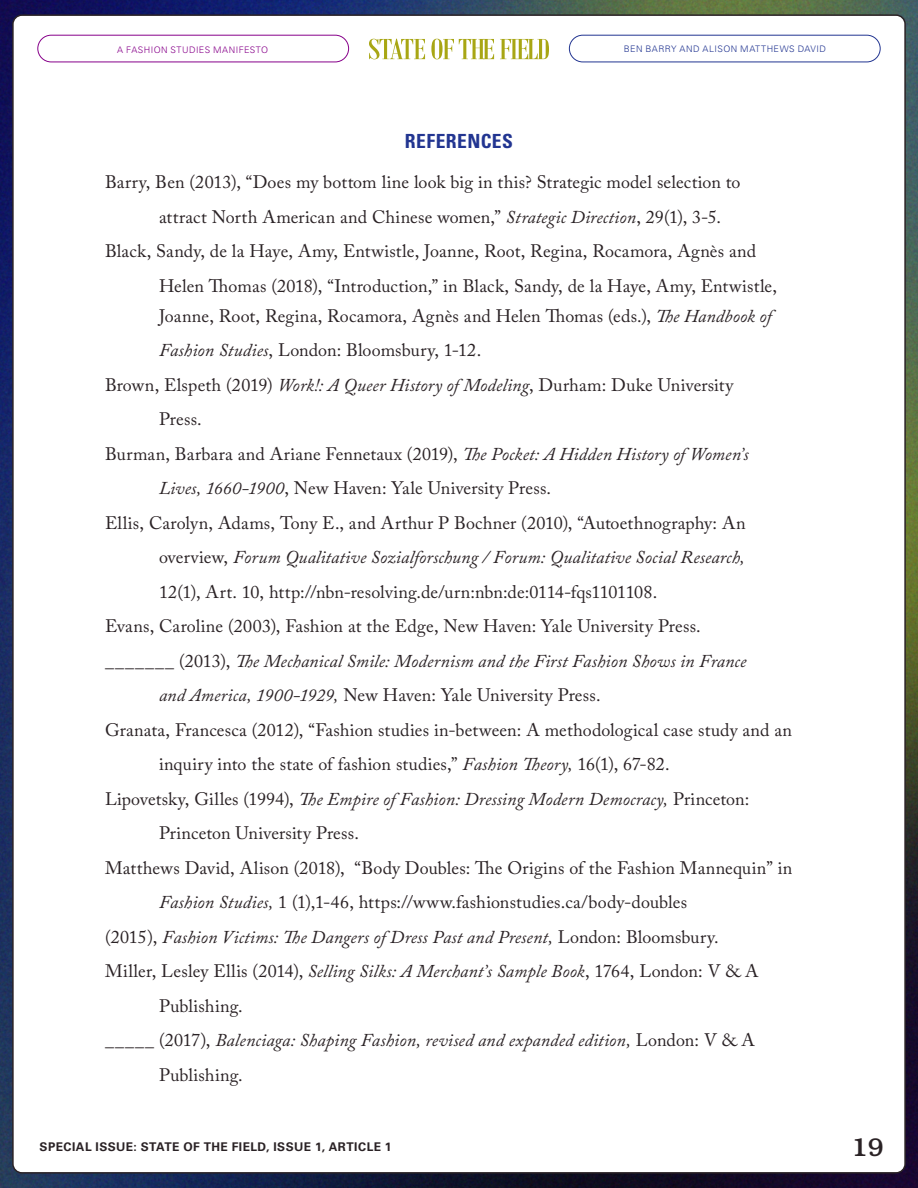
<style>
.page{position:relative;width:918px;height:1188px;background:#fff}
.page>*{position:absolute;margin:0;border:0;box-sizing:border-box;transform-origin:0 0}
.t1{font:500 25.95px "Bookman Std";color:#2a2225}
.Subhead{font:700 condensed 19.5px "Univers LT Std";letter-spacing:.025em;color:#223591}
.References{font:18px/30px "Adobe Caslon Pro";letter-spacing:.005em;color:#2a2225}
.References-2{font:italic 18px "Adobe Caslon Pro";letter-spacing:.005em;color:#2a2225}
.t2{font:700 12px "Univers LT Std";letter-spacing:.04em;color:#2a2225}
.t3{font:300 9px "Univers LT Std";letter-spacing:.05em;color:#223591}
.t4{font:300 9px "Univers LT Std";letter-spacing:.05em;color:#87008a}
.s1{font-style:italic}
.s2{font-style:normal}
</style>
<div class="page">
<img style="left:0;top:0;width:918px;height:1188px">
<div style="left:13px;top:15px;width:892px;height:1158px;background:#fff;border-radius:9px"></div>
<div style="left:37px;top:35px;width:312px;height:27px;border:1px solid #87008a;border-radius:13px"></div>
<div style="left:569px;top:35px;width:312px;height:27px;border:1px solid #223591;border-radius:13px"></div>
<svg style="left:369px;top:39px;width:56px;height:20px"></svg>
<svg style="left:431px;top:39px;width:63px;height:20px"></svg>
<svg style="left:500px;top:39px;width:49px;height:20px"></svg>
<p class="t4" style="left:117px;top:44px;width:152px">A FASHION STUDIES MANIFESTO</p>
<p class="t3" style="left:624px;top:44px;width:204px">BEN BARRY AND ALISON MATTHEWS DAVID</p>
<p class="Subhead" style="left:405px;top:129px;width:110px">REFERENCES</p>
<p class="References" style="left:105px;top:167px;width:637px">Barry, Ben (2013), “Does my bottom line look big in this? Strategic model selection to</p>
<p class="References" style="left:159px;top:201px;width:564px">attract North American and Chinese women,” <span class="s1">Strategic Direction</span>, 29(1), 3-5.</p>
<p class="References" style="left:105px;top:236px;width:653px">Black, Sandy, de la Haye, Amy, Entwistle, Joanne, Root, Regina, Rocamora, Agnès and</p>
<p class="References" style="left:159px;top:270px;width:620px">Helen Thomas (2018), “Introduction,” in Black, Sandy, de la Haye, Amy, Entwistle,<br>Joanne, Root, Regina, Rocamora, Agnès and Helen Thomas (eds.), <span class="s1">The Handbook of</span></p>
<p class="References" style="left:159px;top:335px;width:324px"><span class="s1">Fashion Studies</span>, London: Bloomsbury, 1-12.</p>
<p class="References" style="left:105px;top:369px;width:630px">Brown, Elspeth (2019) <span class="s1">Work!: A Queer History of Modeling</span>, Durham: Duke University</p>
<p class="References" style="left:159px;top:404px;width:44px">Press.</p>
<p class="References" style="left:105px;top:438px;width:645px">Burman, Barbara and Ariane Fennetaux (2019), <span class="s1">The Pocket: A Hidden History of Women’s</span></p>
<p class="References" style="left:159px;top:473px;width:394px"><span class="s1">Lives, 1660-1900</span>, New Haven: Yale University Press.</p>
<p class="References" style="left:105px;top:507px;width:642px">Ellis, Carolyn, Adams, Tony E., and Arthur P Bochner (2010), “Autoethnography: An</p>
<p class="References-2" style="left:159px;top:546px;width:587px"><span class="s2">overview,</span> Forum Qualitative Sozialforschung / Forum: Qualitative Social Research,</p>
<p class="References" style="left:159px;top:576px;width:500px">12(1), Art. 10, http://nbn-resolving.de/urn:nbn:de:0114-fqs1101108.</p>
<p class="References" style="left:105px;top:611px;width:597px">Evans, Caroline (2003), Fashion at the Edge, New Haven: Yale University Press.</p>
<p class="References-2" style="left:105px;top:650px;width:643px"><span class="s2">_______ (2013),</span> The Mechanical Smile: Modernism and the First Fashion Shows in France</p>
<p class="References" style="left:159px;top:680px;width:443px"><span class="s1">and America, 1900-1929,</span> New Haven: Yale University Press.</p>
<p class="References" style="left:105px;top:714px;width:689px">Granata, Francesca (2012), “Fashion studies in-between: A methodological case study and an</p>
<p class="References" style="left:159px;top:749px;width:512px">inquiry into the state of fashion studies,” <span class="s1">Fashion Theory,</span> 16(1), 67-82.</p>
<p class="References-2" style="left:105px;top:788px;width:646px"><span class="s2">Lipovetsky, Gilles (1994),</span> The Empire of Fashion: Dressing Modern Democracy, <span class="s2">Princeton:</span></p>
<p class="References" style="left:159px;top:818px;width:201px">Princeton University Press.</p>
<p class="References" style="left:105px;top:852px;width:689px">Matthews David, Alison (2018), “Body Doubles: The Origins of the Fashion Mannequin” in</p>
<p class="References" style="left:159px;top:887px;width:530px"><span class="s1">Fashion Studies,</span> 1 (1),1-46, https://www.fashionstudies.ca/body-doubles</p>
<p class="References-2" style="left:105px;top:926px;width:615px"><span class="s2">(2015),</span> Fashion Victims: The Dangers of Dress Past and Present, <span class="s2">London: Bloomsbury.</span></p>
<p class="References" style="left:105px;top:956px;width:655px">Miller, Lesley Ellis (2014), <span class="s1">Selling Silks: A Merchant’s Sample Book</span>, 1764, London: V &amp; A</p>
<p class="References" style="left:159px;top:990px;width:85px">Publishing.</p>
<p class="References-2" style="left:105px;top:1029px;width:651px"><span class="s2">_____ (2017),</span> Balenciaga: Shaping Fashion, revised and expanded edition, <span class="s2">London: V &amp; A</span></p>
<p class="References" style="left:159px;top:1059px;width:85px">Publishing.</p>
<p class="t2" style="left:40px;top:1140px;width:353px">SPECIAL ISSUE: STATE OF THE FIELD, ISSUE 1, ARTICLE 1</p>
<h1 class="t1" style="left:852px;top:1132px;width:33px">19</h1>
</div>
